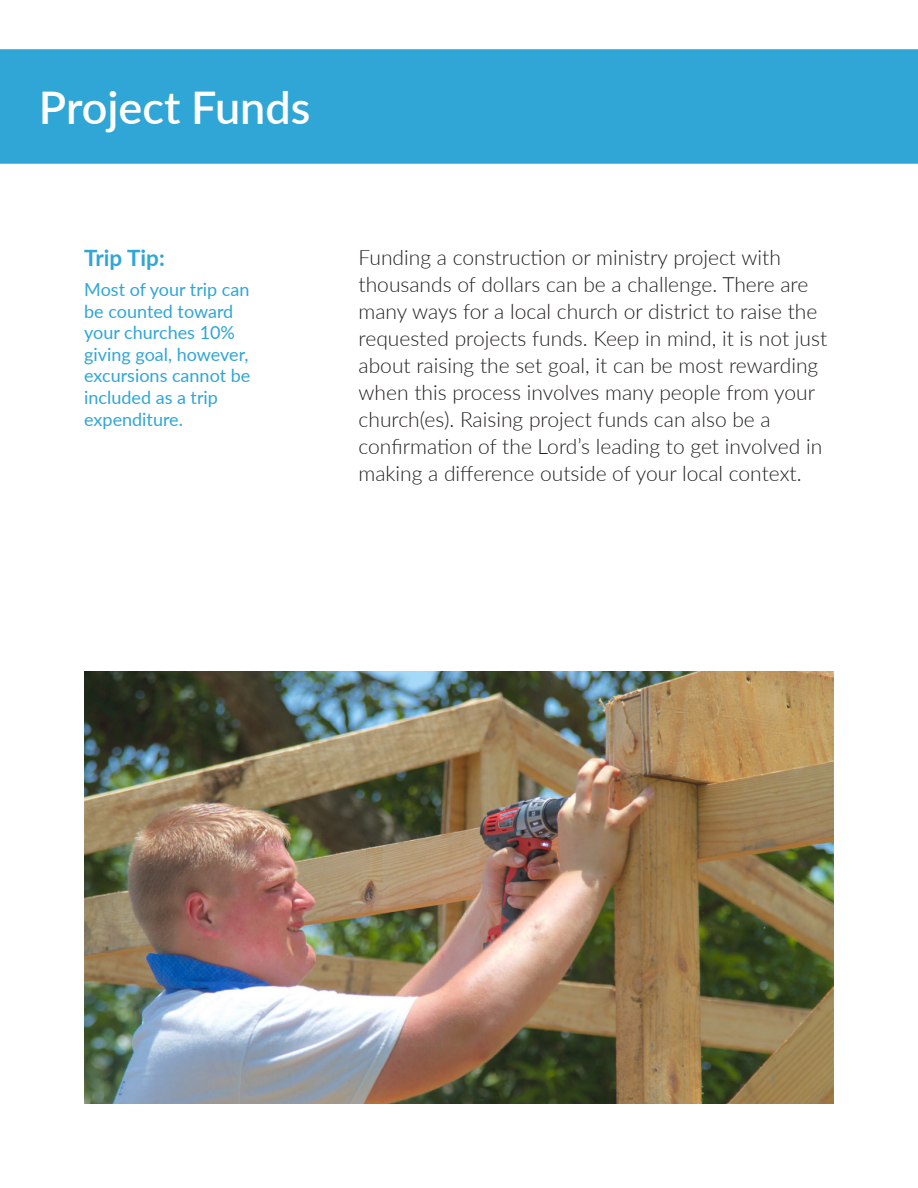
<style>
.page{position:relative;width:918px;height:1188px;background:#fff}
.page>*{position:absolute;margin:0;border:0;box-sizing:border-box;transform-origin:0 0}
.t1{font:600 45px "Lato";color:#fff}
.t2{font:700 22.5px "Lato";color:#2fa6d5}
.t3{font:300 21px/27px "Lato";color:#231f20}
.t4{font:18px/21.6px "Lato";color:#2fa6d5}
</style>
<div class="page">
<div style="left:0;top:49px;width:918px;height:115px;background:#2fa6d5"></div>
<img style="left:84px;top:672px;width:750px;height:432px">
<p class="t1" style="left:39px;top:75px;width:273px">Project Funds</p>
<p class="t2" style="left:84px;top:241px;width:82px">Trip Tip:</p>
<p class="t4" style="left:84px;top:278px;width:168px">Most of your trip can be counted toward your churches 10% giving goal, however, excursions cannot be included as a trip</p>
<p class="t4" style="left:84px;top:408px;width:100px">expenditure.</p>
<p class="t3" style="left:359px;top:243px;width:470px">Funding a construction or ministry project with thousands of dollars can be a challenge. There are many ways for a local church or district to raise the requested projects funds. Keep in mind, it is not just about raising the set goal, it can be most rewarding when this process involves many people from your church(es). Raising project funds can also be a confirmation of the Lord’s leading to get involved in making a difference outside of your local context.</p>
</div>
